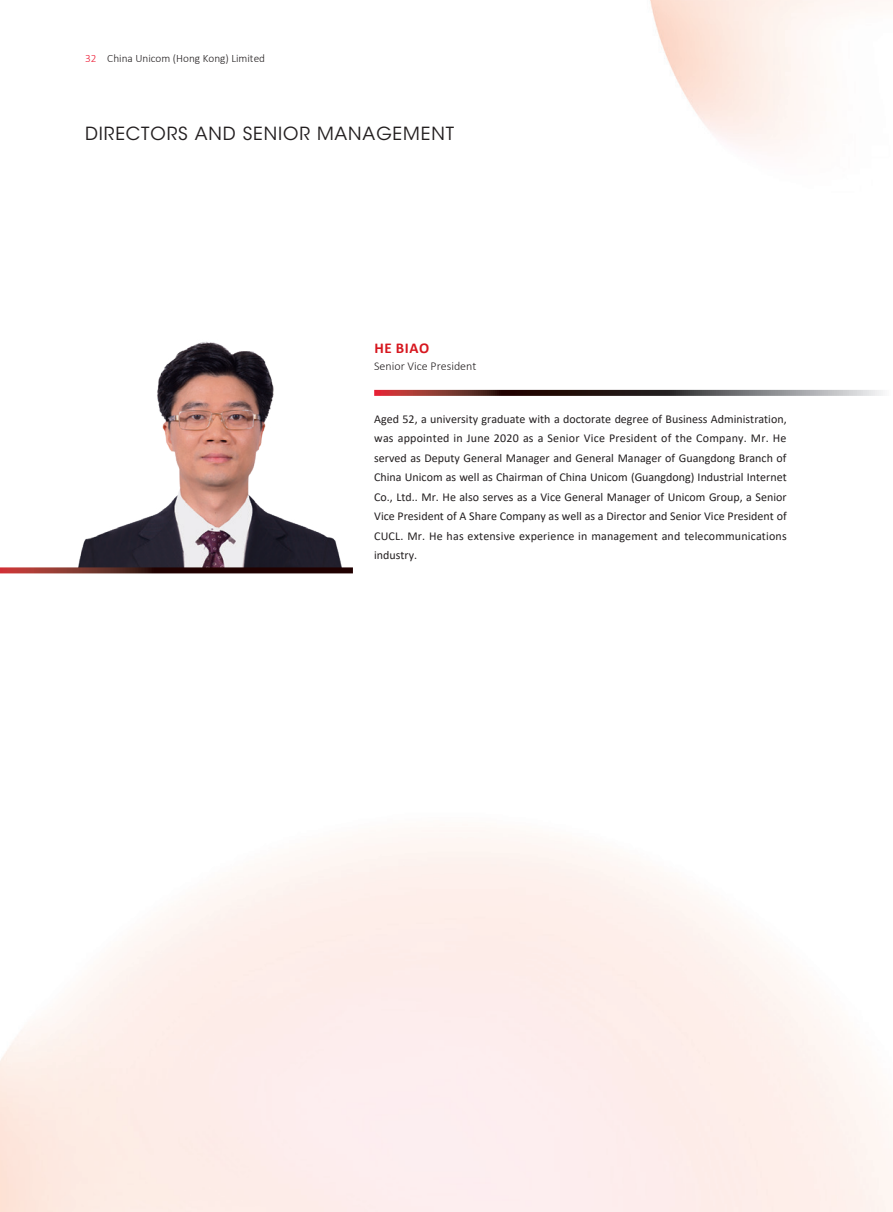
<style>
.page{position:relative;width:893px;height:1212px;background:#fff}
.page>*{position:absolute;margin:0;border:0;box-sizing:border-box;transform-origin:0 0}
.t1{font:18px "ITC Avant Garde Std";letter-spacing:.05em;color:#231f20}
.t2{font:700 15px "Calibri";letter-spacing:.04em;color:#d7171f}
._01_Body_Text{font:12px/19.5px "Calibri";letter-spacing:.015em;color:#231f20;text-align:justify}
.t3{font:300 12px "Calibri";color:#231f20}
.t4{font:300 11.25px "Calibri";color:#231f20}
.s1{color:#ed1a33}
</style>
<div class="page">
<img style="left:78px;top:341px;width:264px;height:226px">
<svg style="left:0;top:567px;width:353px;height:6px;background:#4d1c1a"></svg>
<svg style="left:374px;top:390px;width:515px;height:6px;background:#6e5352"></svg>
<p class="t4" style="left:85px;top:51px;width:182px"><span class="s1">32</span> China Unicom (Hong Kong) Limited</p>
<h1 class="t1" style="left:85px;top:123px;width:371px">DIRECTORS AND SENIOR MANAGEMENT</h1>
<p class="t2" style="left:374px;top:337px;width:56px">HE BIAO</p>
<p class="t3" style="left:374px;top:359px;width:104px">Senior Vice President</p>
<p class="_01_Body_Text" style="left:374px;top:409px;width:414px">Aged 52, a university graduate with a doctorate degree of Business Administration, was appointed in June 2020 as a Senior Vice President of the Company. Mr. He served as Deputy General Manager and General Manager of Guangdong Branch of China Unicom as well as Chairman of China Unicom (Guangdong) Industrial Internet Co., Ltd.. Mr. He also serves as a Vice General Manager of Unicom Group, a Senior Vice President of A Share Company as well as a Director and Senior Vice President of CUCL. Mr. He has extensive experience in management and telecommunications industry.</p>
</div>
